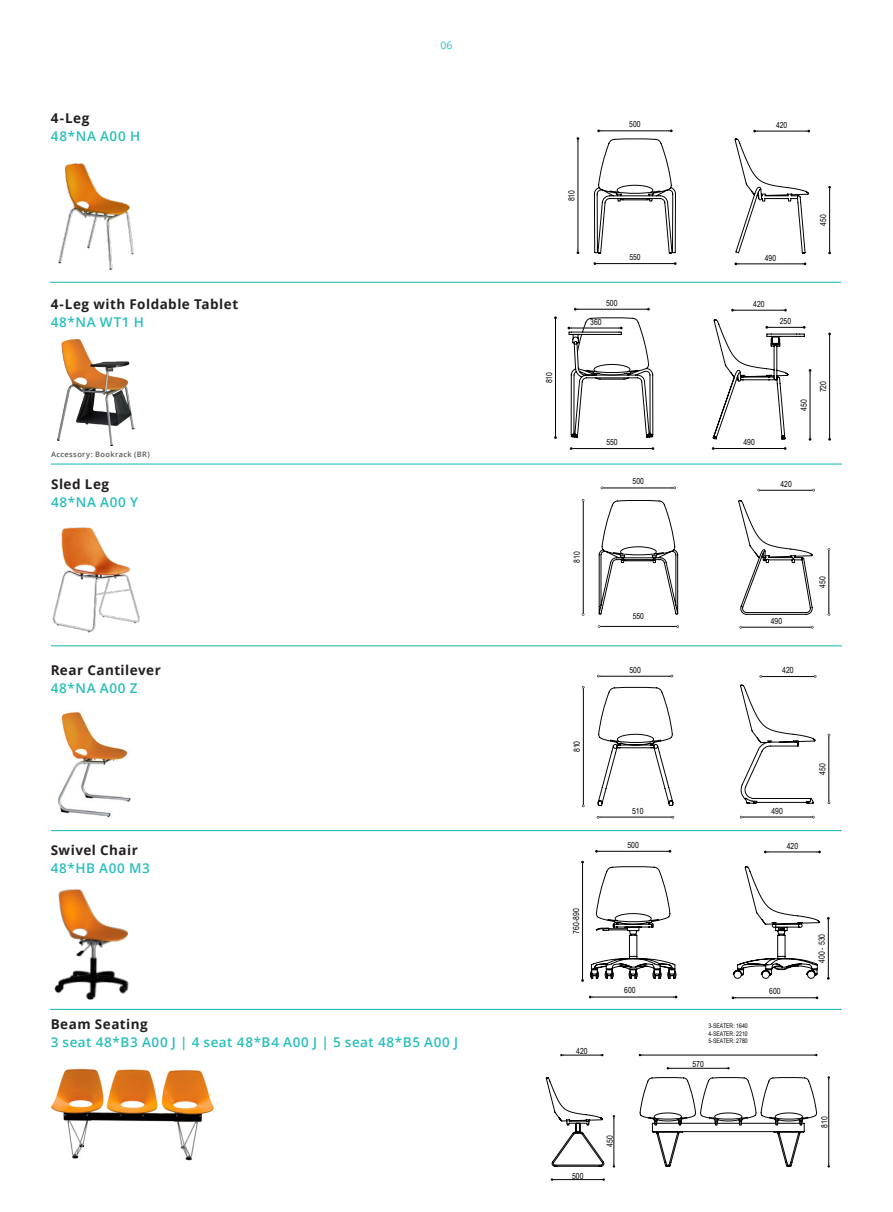
<style>
.page{position:relative;width:893px;height:1212px;background:#fff}
.page>*{position:absolute;margin:0;border:0;box-sizing:border-box;transform-origin:0 0}
.t1{font:600 13.5px "Open Sans";letter-spacing:.05em;color:#28bebb}
.t2{font:700 13.5px "Open Sans";letter-spacing:.035em;color:#231f20}
.t3{font:10.5px "Open Sans";color:#28bebb}
.t4{font:8.4px "Arial Narrow";color:#040503}
.t5{font:8.25px "Arial Narrow";color:#040503}
.t6{font:600 7.5px "Open Sans";letter-spacing:.05em;color:#57585a}
.t7{font:6.3px/7.8px "Arial Narrow";color:#040503;text-align:justify}
</style>
<div class="page">
<img style="left:58px;top:712px;width:73px;height:106px">
<hr style="left:50px;top:282px;width:791px;height:1px;background:#28bebb">
<hr style="left:51px;top:645px;width:791px;height:1px;background:#28bebb">
<hr style="left:51px;top:463px;width:791px;height:2px;background:#28bebb">
<hr style="left:51px;top:830px;width:791px;height:1px;background:#28bebb">
<hr style="left:50px;top:1009px;width:792px;height:1px;background:#28bebb">
<img style="left:58px;top:339px;width:77px;height:107px">
<img style="left:54px;top:889px;width:75px;height:110px">
<img style="left:51px;top:1068px;width:163px;height:93px">
<img style="left:58px;top:163px;width:76px;height:107px">
<svg style="left:594px;top:138px;width:215px;height:115px"></svg>
<hr style="left:601px;top:131px;width:68px;height:1px;background:#040503">
<hr style="left:578px;top:141px;width:1px;height:109px;background:#040503">
<hr style="left:757px;top:131px;width:49px;height:1px;background:#040503">
<hr style="left:738px;top:264px;width:64px;height:1px;background:#040503">
<hr style="left:597px;top:263px;width:76px;height:1px;background:#040503">
<hr style="left:829px;top:190px;width:1px;height:60px;background:#040503">
<hr style="left:555px;top:320px;width:1px;height:115px;background:#040503">
<hr style="left:716px;top:448px;width:67px;height:1px;background:#040503">
<hr style="left:574px;top:448px;width:76px;height:1px;background:#040503">
<hr style="left:829px;top:336px;width:1px;height:101px;background:#040503">
<svg style="left:567px;top:308px;width:244px;height:133px"></svg>
<svg style="left:599px;top:500px;width:214px;height:115px"></svg>
<hr style="left:605px;top:488px;width:67px;height:1px;background:#040503">
<svg style="left:600px;top:486px;width:4px;height:4px"></svg>
<hr style="left:583px;top:503px;width:1px;height:109px;background:#040503">
<svg style="left:581px;top:499px;width:4px;height:4px"></svg>
<svg style="left:581px;top:612px;width:4px;height:4px"></svg>
<hr style="left:761px;top:490px;width:50px;height:1px;background:#040503">
<hr style="left:743px;top:627px;width:66px;height:1px;background:#040503">
<hr style="left:602px;top:626px;width:73px;height:1px;background:#040503">
<svg style="left:597px;top:625px;width:5px;height:3px"></svg>
<hr style="left:828px;top:552px;width:1px;height:60px;background:#040503">
<hr style="left:583px;top:690px;width:1px;height:113px;background:#040503">
<svg style="left:581px;top:803px;width:4px;height:5px"></svg>
<svg style="left:596px;top:674px;width:221px;height:145px"></svg>
<hr style="left:828px;top:738px;width:1px;height:62px;background:#040503">
<svg style="left:827px;top:733px;width:4px;height:4px"></svg>
<svg style="left:827px;top:800px;width:4px;height:4px"></svg>
<svg style="left:590px;top:866px;width:230px;height:113px"></svg>
<hr style="left:599px;top:851px;width:68px;height:1px;background:#040503">
<hr style="left:582px;top:865px;width:1px;height:113px;background:#040503">
<hr style="left:768px;top:852px;width:49px;height:1px;background:#040503">
<hr style="left:736px;top:997px;width:78px;height:1px;background:#040503">
<hr style="left:593px;top:997px;width:80px;height:1px;background:#040503">
<hr style="left:828px;top:921px;width:1px;height:55px;background:#040503">
<svg style="left:546px;top:1077px;width:271px;height:90px"></svg>
<hr style="left:563px;top:1055px;width:37px;height:1px;background:#040503">
<hr style="left:642px;top:1055px;width:172px;height:1px;background:#040503">
<hr style="left:670px;top:1068px;width:56px;height:1px;background:#040503">
<hr style="left:828px;top:1079px;width:1px;height:85px;background:#040503">
<hr style="left:554px;top:1179px;width:48px;height:1px;background:#040503">
<img style="left:52px;top:527px;width:88px;height:106px">
<p class="t2" style="left:51px;top:109px;width:40px">4-Leg</p>
<p class="t1" style="left:51px;top:127px;width:91px">48*NA A00 H</p>
<p class="t2" style="left:51px;top:295px;width:189px">4-Leg with Foldable Tablet</p>
<p class="t1" style="left:51px;top:313px;width:95px">48*NA WT1 H</p>
<p class="t6" style="left:51px;top:449px;width:100px">Accessory: Bookrack (BR)</p>
<p class="t2" style="left:51px;top:475px;width:60px">Sled Leg</p>
<p class="t1" style="left:51px;top:493px;width:89px">48*NA A00 Y</p>
<p class="t2" style="left:51px;top:661px;width:112px">Rear Cantilever</p>
<p class="t1" style="left:51px;top:679px;width:88px">48*NA A00 Z</p>
<p class="t2" style="left:51px;top:841px;width:89px">Swivel Chair</p>
<p class="t1" style="left:51px;top:859px;width:101px">48*HB A00 M3</p>
<p class="t3" style="left:440px;top:38px;width:14px">06</p>
<p class="t2" style="left:51px;top:1015px;width:99px">Beam Seating</p>
<p class="t1" style="left:51px;top:1033px;width:409px">3 seat 48*B3 A00 J | 4 seat 48*B4 A00 J | 5 seat 48*B5 A00 J</p>
<p class="t5" style="left:629px;top:119px;width:13px">500</p>
<p class="t5" style="left:776px;top:119px;width:13px">420</p>
<p class="t5" style="left:566px;top:201px;width:13px;rotate:-90deg">810</p>
<p class="t5" style="left:629px;top:251px;width:13px">550</p>
<p class="t5" style="left:765px;top:252px;width:13px">490</p>
<p class="t4" style="left:606px;top:297px;width:13px">500</p>
<p class="t4" style="left:753px;top:298px;width:13px">420</p>
<p class="t4" style="left:590px;top:315px;width:13px">360</p>
<p class="t4" style="left:780px;top:315px;width:13px">250</p>
<p class="t5" style="left:817px;top:226px;width:13px;rotate:-90deg">450</p>
<p class="t4" style="left:543px;top:383px;width:13px;rotate:-90deg">810</p>
<p class="t4" style="left:606px;top:436px;width:13px">550</p>
<p class="t4" style="left:743px;top:436px;width:13px">490</p>
<p class="t5" style="left:633px;top:475px;width:13px">500</p>
<p class="t4" style="left:798px;top:411px;width:13px;rotate:-90deg">450</p>
<p class="t4" style="left:817px;top:392px;width:13px;rotate:-90deg">720</p>
<p class="t5" style="left:780px;top:478px;width:13px">420</p>
<p class="t5" style="left:571px;top:563px;width:13px;rotate:-90deg">810</p>
<p class="t5" style="left:633px;top:610px;width:13px">550</p>
<p class="t4" style="left:629px;top:663px;width:13px">500</p>
<p class="t5" style="left:771px;top:615px;width:13px">490</p>
<p class="t4" style="left:782px;top:664px;width:13px">420</p>
<p class="t5" style="left:817px;top:588px;width:13px;rotate:-90deg">450</p>
<p class="t4" style="left:571px;top:752px;width:13px;rotate:-90deg">810</p>
<p class="t4" style="left:632px;top:805px;width:13px">510</p>
<p class="t4" style="left:771px;top:805px;width:13px">490</p>
<p class="t4" style="left:627px;top:839px;width:13px">500</p>
<p class="t4" style="left:787px;top:839px;width:13px">420</p>
<p class="t4" style="left:816px;top:775px;width:13px;rotate:-90deg">450</p>
<p class="t4" style="left:570px;top:934px;width:27px;rotate:-90deg">760-890</p>
<p class="t4" style="left:576px;top:1045px;width:13px">420</p>
<p class="t4" style="left:624px;top:984px;width:13px">600</p>
<p class="t4" style="left:769px;top:985px;width:13px">600</p>
<p class="t7" style="left:708px;top:1021px;width:41px">3-SEATER: 1640<br>4-SEATER: 2210<br>5-SEATER: 2780</p>
<p class="t4" style="left:692px;top:1058px;width:13px">570</p>
<p class="t4" style="left:572px;top:1169px;width:13px">500</p>
<p class="t4" style="left:604px;top:1147px;width:13px;rotate:-90deg">450</p>
<p class="t4" style="left:816px;top:963px;width:31px;rotate:-90deg">400 - 530</p>
<p class="t4" style="left:818px;top:1127px;width:13px;rotate:-90deg">810</p>
</div>
